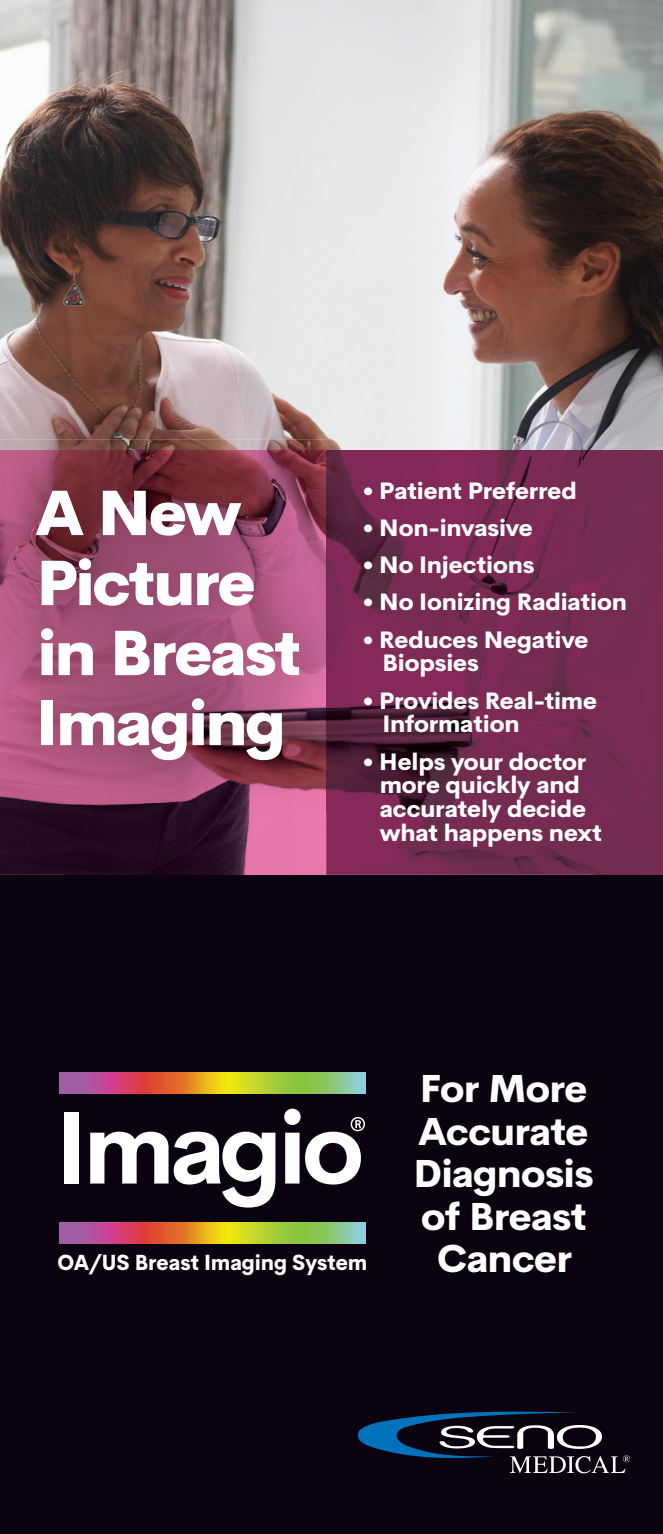
<style>
.page{position:relative;width:663px;height:1534px;background:#fff}
.page>*{position:absolute;margin:0;border:0;box-sizing:border-box;transform-origin:0 0}
.t1{font:800 61.75px/70px "Cerebri Sans";letter-spacing:-.03em;color:#fff}
.t2{font:800 38px/42.5px "Cerebri Sans";letter-spacing:-.015em;color:#fff}
.t3{font:800 23.25px/23.8px "Cerebri Sans";letter-spacing:-.005em;color:#fff}
.t4{font:800 21.25px "Cerebri Sans";color:#fff}
</style>
<div class="page">
<div style="left:0;top:875px;width:662px;height:659px;background:#0a020f"></div>
<svg style="left:60px;top:1072px;width:305px;height:22px;background:#bd9756"></svg>
<svg style="left:60px;top:1222px;width:305px;height:22px;background:#bd9756"></svg>
<div style="left:64px;top:1112px;width:15px;height:72px;background:#fff"></div>
<svg style="left:90px;top:1132px;width:78px;height:52px"></svg>
<svg style="left:174px;top:1132px;width:101px;height:76px"></svg>
<svg style="left:284px;top:1109px;width:81px;height:76px"></svg>
<img style="left:0;top:0;width:662px;height:450px">
<div style="left:0;top:811px;width:64px;height:64px;background:#240a1e"></div>
<img style="left:64px;top:811px;width:262px;height:64px">
<img style="left:349px;top:450px;width:244px;height:340px">
<div style="left:593px;top:450px;width:69px;height:425px;background:#742b51"></div>
<img style="left:326px;top:790px;width:268px;height:85px">
<svg style="left:358px;top:1412px;width:272px;height:61px"></svg>
<img style="left:0;top:439px;width:349px;height:11px">
<img style="left:0;top:450px;width:349px;height:361px">
<svg style="left:659px;top:0;width:4px;height:3px"></svg>
<h1 class="t1" style="left:35px;top:472px;width:267px">A New<br>Picture in Breast<br>Imaging</h1>
<p class="t3" style="left:362px;top:476px;width:215px">• Patient Preferred</p>
<p class="t3" style="left:362px;top:514px;width:171px">• Non-invasive</p>
<p class="t3" style="left:362px;top:551px;width:173px">• No Injections</p>
<p class="t3" style="left:362px;top:588px;width:265px">• No Ionizing Radiation</p>
<p class="t3" style="left:382px;top:625px;width:207px;text-indent:-20px">• Reduces Negative<br>Biopsies</p>
<p class="t3" style="left:382px;top:686px;width:216px;text-indent:-20px">• Provides Real-time<br>Information</p>
<p class="t3" style="left:379px;top:747px;width:224px;text-indent:-17px">• Helps your doctor more quickly and accurately decide what happens next</p>
<h2 class="t2" style="left:413px;top:1064px;width:181px">For More<br>Accurate<br>Diagnosis of Breast</h2>
<p class="t4" style="left:57px;top:1245px;width:311px">OA/US Breast Imaging System</p>
<h2 class="t2" style="left:437px;top:1234px;width:136px">Cancer</h2>
</div>
